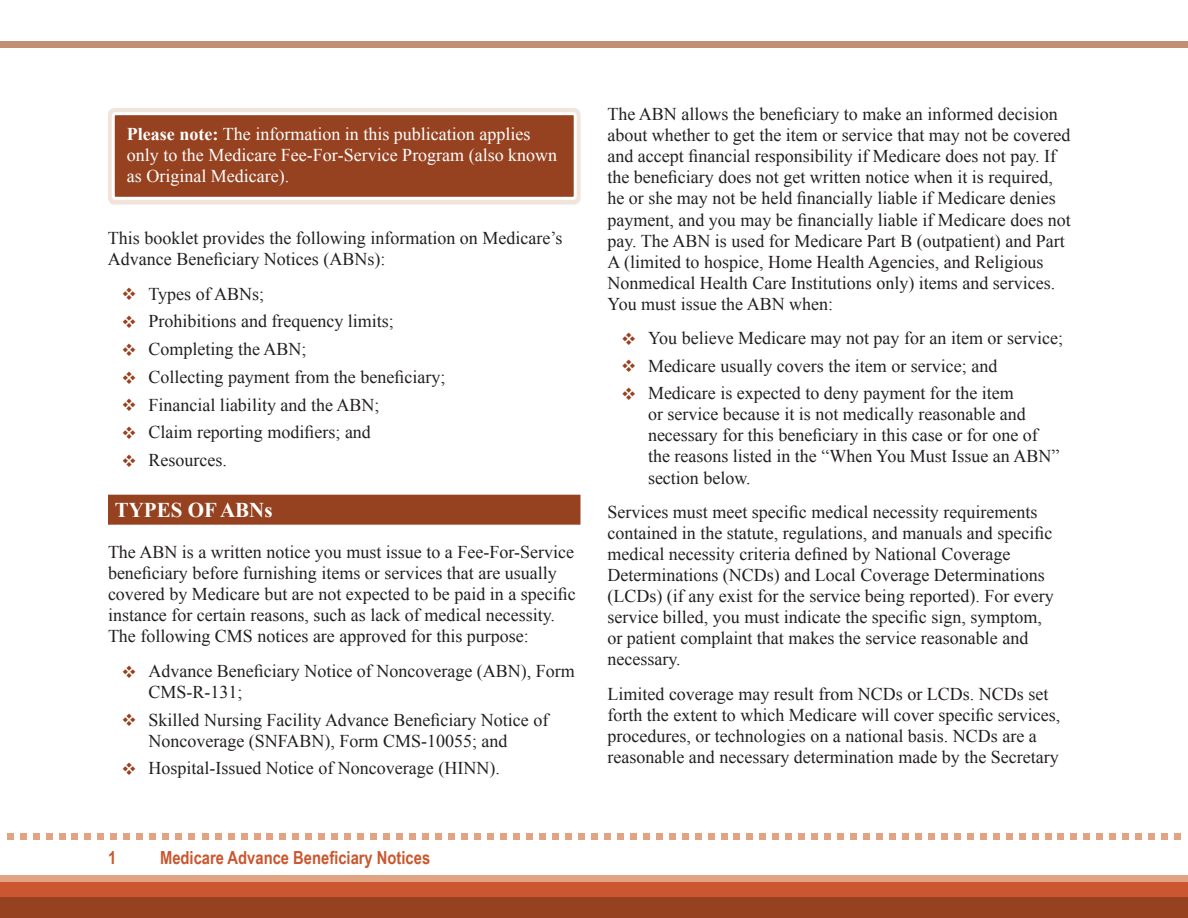
<style>
.page{position:relative;width:1188px;height:918px;background:#fff}
.page>*{position:absolute;margin:0;border:0;box-sizing:border-box;transform-origin:0 0}
.t1{font:700 21px "Times New Roman";color:#fff}
.t2{font:18px/21px "Times New Roman";color:#231f20}
.t3{font:18px/21px "Times New Roman";color:#fff}
.t4{font:700 18px "Arial Narrow";color:#ca572f}
.s1{font-weight:700}
</style>
<div class="page">
<div style="left:0;top:875px;width:1188px;height:43px;background:#e1a381"></div>
<div style="left:0;top:41px;width:1188px;height:7px;background:#c28f72"></div>
<svg style="left:202px;top:833px;width:6px;height:6px"></svg>
<div style="left:292px;top:833px;width:7px;height:6px;background:#e1a381"></div>
<div style="left:383px;top:833px;width:7px;height:6px;background:#e1a381"></div>
<svg style="left:475px;top:833px;width:6px;height:6px"></svg>
<div style="left:565px;top:833px;width:7px;height:6px;background:#e1a381"></div>
<svg style="left:656px;top:833px;width:6px;height:6px"></svg>
<svg style="left:747px;top:833px;width:6px;height:6px"></svg>
<div style="left:837px;top:833px;width:7px;height:6px;background:#e1a381"></div>
<div style="left:928px;top:833px;width:7px;height:6px;background:#e1a381"></div>
<svg style="left:1019px;top:833px;width:6px;height:6px"></svg>
<svg style="left:1084px;top:833px;width:6px;height:6px"></svg>
<div style="left:1148px;top:833px;width:7px;height:6px;background:#e1a381"></div>
<svg style="left:215px;top:833px;width:6px;height:6px"></svg>
<svg style="left:305px;top:833px;width:6px;height:6px"></svg>
<div style="left:396px;top:833px;width:7px;height:6px;background:#e1a381"></div>
<svg style="left:488px;top:833px;width:6px;height:6px"></svg>
<div style="left:578px;top:833px;width:7px;height:6px;background:#e1a381"></div>
<svg style="left:669px;top:833px;width:6px;height:6px"></svg>
<svg style="left:760px;top:833px;width:6px;height:6px"></svg>
<div style="left:850px;top:833px;width:7px;height:6px;background:#e1a381"></div>
<div style="left:941px;top:833px;width:7px;height:6px;background:#e1a381"></div>
<svg style="left:1032px;top:833px;width:6px;height:6px"></svg>
<svg style="left:1097px;top:833px;width:6px;height:6px"></svg>
<div style="left:1161px;top:833px;width:7px;height:6px;background:#e1a381"></div>
<div style="left:1174px;top:833px;width:7px;height:6px;background:#e1a381"></div>
<svg style="left:137px;top:833px;width:6px;height:6px"></svg>
<div style="left:71px;top:833px;width:7px;height:6px;background:#e1a381"></div>
<div style="left:7px;top:833px;width:7px;height:6px;background:#e1a381"></div>
<svg style="left:228px;top:833px;width:6px;height:6px"></svg>
<svg style="left:318px;top:833px;width:6px;height:6px"></svg>
<div style="left:409px;top:833px;width:7px;height:6px;background:#e1a381"></div>
<div style="left:500px;top:833px;width:7px;height:6px;background:#e1a381"></div>
<div style="left:591px;top:833px;width:7px;height:6px;background:#e1a381"></div>
<svg style="left:682px;top:833px;width:6px;height:6px"></svg>
<svg style="left:773px;top:833px;width:6px;height:6px"></svg>
<div style="left:863px;top:833px;width:7px;height:6px;background:#e1a381"></div>
<div style="left:954px;top:833px;width:7px;height:6px;background:#e1a381"></div>
<svg style="left:150px;top:833px;width:6px;height:6px"></svg>
<div style="left:84px;top:833px;width:7px;height:6px;background:#e1a381"></div>
<div style="left:20px;top:833px;width:7px;height:6px;background:#e1a381"></div>
<svg style="left:241px;top:833px;width:6px;height:6px"></svg>
<svg style="left:331px;top:833px;width:6px;height:6px"></svg>
<div style="left:422px;top:833px;width:7px;height:6px;background:#e1a381"></div>
<div style="left:513px;top:833px;width:7px;height:6px;background:#e1a381"></div>
<div style="left:604px;top:833px;width:7px;height:6px;background:#e1a381"></div>
<svg style="left:695px;top:833px;width:6px;height:6px"></svg>
<svg style="left:786px;top:833px;width:6px;height:6px"></svg>
<div style="left:876px;top:833px;width:7px;height:6px;background:#e1a381"></div>
<div style="left:967px;top:833px;width:7px;height:6px;background:#e1a381"></div>
<svg style="left:163px;top:833px;width:6px;height:6px"></svg>
<div style="left:97px;top:833px;width:7px;height:6px;background:#e1a381"></div>
<div style="left:33px;top:833px;width:7px;height:6px;background:#e1a381"></div>
<svg style="left:254px;top:833px;width:6px;height:6px"></svg>
<svg style="left:344px;top:833px;width:6px;height:6px"></svg>
<div style="left:435px;top:833px;width:7px;height:6px;background:#e1a381"></div>
<div style="left:526px;top:833px;width:7px;height:6px;background:#e1a381"></div>
<div style="left:617px;top:833px;width:7px;height:6px;background:#e1a381"></div>
<svg style="left:708px;top:833px;width:6px;height:6px"></svg>
<svg style="left:799px;top:833px;width:6px;height:6px"></svg>
<div style="left:889px;top:833px;width:7px;height:6px;background:#e1a381"></div>
<svg style="left:980px;top:833px;width:6px;height:6px"></svg>
<svg style="left:1045px;top:833px;width:6px;height:6px"></svg>
<svg style="left:1110px;top:833px;width:6px;height:6px"></svg>
<svg style="left:176px;top:833px;width:6px;height:6px"></svg>
<div style="left:110px;top:833px;width:7px;height:6px;background:#e1a381"></div>
<svg style="left:46px;top:833px;width:6px;height:6px"></svg>
<svg style="left:267px;top:833px;width:6px;height:6px"></svg>
<svg style="left:357px;top:833px;width:6px;height:6px"></svg>
<div style="left:448px;top:833px;width:7px;height:6px;background:#e1a381"></div>
<div style="left:539px;top:833px;width:7px;height:6px;background:#e1a381"></div>
<div style="left:630px;top:833px;width:7px;height:6px;background:#e1a381"></div>
<svg style="left:721px;top:833px;width:6px;height:6px"></svg>
<svg style="left:812px;top:833px;width:6px;height:6px"></svg>
<div style="left:902px;top:833px;width:7px;height:6px;background:#e1a381"></div>
<svg style="left:993px;top:833px;width:6px;height:6px"></svg>
<svg style="left:1058px;top:833px;width:6px;height:6px"></svg>
<svg style="left:1123px;top:833px;width:6px;height:6px"></svg>
<div style="left:188px;top:833px;width:7px;height:6px;background:#e1a381"></div>
<div style="left:123px;top:833px;width:7px;height:6px;background:#e1a381"></div>
<svg style="left:59px;top:833px;width:6px;height:6px"></svg>
<svg style="left:280px;top:833px;width:6px;height:6px"></svg>
<svg style="left:370px;top:833px;width:6px;height:6px"></svg>
<div style="left:461px;top:833px;width:7px;height:6px;background:#e1a381"></div>
<div style="left:552px;top:833px;width:7px;height:6px;background:#e1a381"></div>
<div style="left:643px;top:833px;width:7px;height:6px;background:#e1a381"></div>
<svg style="left:734px;top:833px;width:6px;height:6px"></svg>
<div style="left:824px;top:833px;width:7px;height:6px;background:#e1a381"></div>
<div style="left:915px;top:833px;width:7px;height:6px;background:#e1a381"></div>
<svg style="left:1006px;top:833px;width:6px;height:6px"></svg>
<svg style="left:1071px;top:833px;width:6px;height:6px"></svg>
<svg style="left:1136px;top:833px;width:6px;height:6px"></svg>
<div style="left:0;top:882px;width:1188px;height:36px;background:#ca572f"></div>
<div style="left:0;top:897px;width:1188px;height:21px;background:#964220"></div>
<div style="left:108px;top:495px;width:472px;height:30px;background:#964220"></div>
<div style="left:108px;top:108px;width:472px;height:97px;background:#f1e5db;border-radius:7px"></div>
<div style="left:113px;top:114px;width:462px;height:84px;background:#964220;border-radius:2px"></div>
<div style="left:112px;top:112px;width:465px;height:88px;border:3px solid #fff;border-radius:2px"></div>
<p class="t3" style="left:127px;top:124px;width:432px"><span class="s1">Please note:</span> The information in this publication applies only to the Medicare Fee-For-Service Program (also known as Original Medicare).</p>
<p class="t2" style="left:108px;top:227px;width:456px;line-height:21.6px">This booklet provides the following information on Medicare’s<br>Advance Beneficiary Notices (ABNs):</p>
<p class="t2" style="left:148px;top:283px;width:117px">Types of ABNs;</p>
<p class="t2" style="left:148px;top:311px;width:247px">Prohibitions and frequency limits;</p>
<p class="t2" style="left:148px;top:338px;width:159px">Completing the ABN;</p>
<p class="t2" style="left:148px;top:366px;width:298px">Collecting payment from the beneficiary;</p>
<p class="t2" style="left:148px;top:394px;width:232px">Financial liability and the ABN;</p>
<p class="t2" style="left:148px;top:422px;width:224px">Claim reporting modifiers; and</p>
<p class="t2" style="left:148px;top:449px;width:80px">Resources.</p>
<h2 class="t1" style="left:115px;top:496px;width:159px">TYPES OF ABNs</h2>
<p class="t2" style="left:108px;top:542px;width:469px">The ABN is a written notice you must issue to a Fee-For-Service beneficiary before furnishing items or services that are usually covered by Medicare but are not expected to be paid in a specific instance for certain reasons, such as lack of medical necessity.<br>The following CMS notices are approved for this purpose:</p>
<p class="t2" style="left:148px;top:660px;width:428px">Advance Beneficiary Notice of Noncoverage (ABN), Form<br>CMS-R-131;</p>
<p class="t2" style="left:148px;top:709px;width:401px">Skilled Nursing Facility Advance Beneficiary Notice of<br>Noncoverage (SNFABN), Form CMS-10055; and</p>
<p class="t2" style="left:148px;top:758px;width:353px">Hospital-Issued Notice of Noncoverage (HINN).</p>
<p class="t4" style="left:108px;top:844px;width:10px">1</p>
<p class="t4" style="left:160px;top:844px;width:272px">Medicare Advance Beneficiary Notices</p>
<p class="t2" style="left:608px;top:104px;width:465px">The ABN allows the beneficiary to make an informed decision about whether to get the item or service that may not be covered and accept financial responsibility if Medicare does not pay. If the beneficiary does not get written notice when it is required, he or she may not be held financially liable if Medicare denies payment, and you may be financially liable if Medicare does not pay. The ABN is used for Medicare Part B (outpatient) and Part A (limited to hospice, Home Health Agencies, and Religious Nonmedical Health Care Institutions only) items and services.<br>You must issue the ABN when:</p>
<p class="t2" style="left:648px;top:327px;width:417px">You believe Medicare may not pay for an item or service;</p>
<p class="t2" style="left:648px;top:355px;width:351px">Medicare usually covers the item or service; and</p>
<p class="t2" style="left:648px;top:383px;width:413px">Medicare is expected to deny payment for the item<br>or service because it is not medically reasonable and necessary for this beneficiary in this case or for one of the reasons listed in the “When You Must Issue an ABN” section below.</p>
<p class="t2" style="left:608px;top:501px;width:448px">Services must meet specific medical necessity requirements contained in the statute, regulations, and manuals and specific medical necessity criteria defined by National Coverage Determinations (NCDs) and Local Coverage Determinations (LCDs) (if any exist for the service being reported). For every service billed, you must indicate the specific sign, symptom, or patient complaint that makes the service reasonable and necessary.</p>
<p class="t2" style="left:608px;top:683px;width:454px">Limited coverage may result from NCDs or LCDs. NCDs set forth the extent to which Medicare will cover specific services, procedures, or technologies on a national basis. NCDs are a reasonable and necessary determination made by the Secretary</p>
</div>
